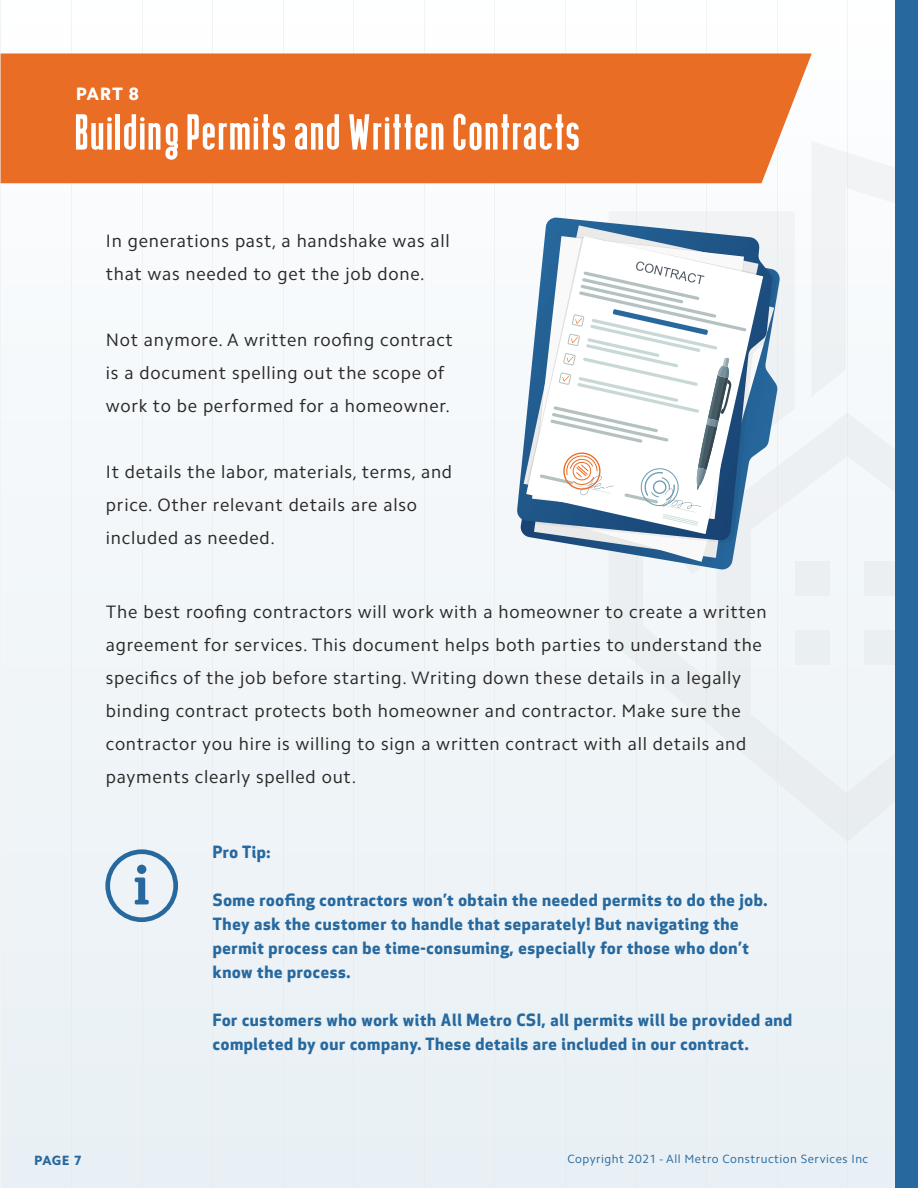
<style>
.page{position:relative;width:918px;height:1188px;background:#fff}
.page>*{position:absolute;margin:0;border:0;box-sizing:border-box;transform-origin:0 0}
.t1{font:500 54px "Devant";letter-spacing:.05em;color:#fff}
.t2{font:18px/33px "Camphor Pro";letter-spacing:.04em;color:#282828}
.t3{font:800 18px "Camphor Pro";color:#fff}
.t4{font:700 16.5px/24px "Apex New";letter-spacing:.04em;color:#27699e}
.t5{font:800 13.5px "Camphor Pro";color:#27699e}
.t6{font:12px "Camphor Pro";letter-spacing:.04em;color:#27699e}
</style>
<div class="page">
<div style="left:1px;top:0;width:917px;height:1188px;background:linear-gradient(to right,#f2f7f9,#eef4f7)"></div>
<hr style="left:1px;top:0;width:1px;height:1188px;background:#e6e7e8">
<hr style="left:71px;top:0;width:1px;height:1188px;background:#e6e7e8">
<hr style="left:142px;top:0;width:1px;height:1188px;background:#e6e7e8">
<hr style="left:212px;top:0;width:1px;height:1188px;background:#e6e7e8">
<hr style="left:283px;top:0;width:1px;height:1188px;background:#e6e7e8">
<hr style="left:353px;top:0;width:1px;height:1188px;background:#e6e7e8">
<hr style="left:424px;top:0;width:1px;height:1188px;background:#e6e7e8">
<hr style="left:495px;top:0;width:1px;height:1188px;background:#e6e7e8">
<hr style="left:565px;top:0;width:1px;height:1188px;background:#e6e7e8">
<hr style="left:636px;top:0;width:1px;height:1188px;background:#e6e7e8">
<hr style="left:706px;top:0;width:1px;height:1188px;background:#e6e7e8">
<hr style="left:777px;top:0;width:1px;height:1188px;background:#e6e7e8">
<hr style="left:847px;top:0;width:1px;height:1188px;background:#e6e7e8">
<svg style="left:609px;top:141px;width:286px;height:701px;fill:#f0f5f8"></svg>
<div style="left:895px;top:0;width:23px;height:1188px;background:#27699e"></div>
<svg style="left:520px;top:237px;width:260px;height:333px"></svg>
<svg style="left:525px;top:543px;width:249px;height:19px;fill:#f3f7f9"></svg>
<svg style="left:517px;top:218px;width:255px;height:323px"></svg>
<svg style="left:524px;top:225px;width:234px;height:297px"></svg>
<svg style="left:527px;top:236px;width:236px;height:320px"></svg>
<div style="left:1px;top:53px;width:811px;height:130px;background:#e96d24"></div>
<div style="left:105px;top:849px;width:73px;height:73px;background:#edf3f7"></div>
<p class="t3" style="left:76px;top:83px;width:65px">PART 8</p>
<h1 class="t1" style="left:76px;top:105px;width:506px">Building Permits and Written Contracts</h1>
<p class="t2" style="left:106px;top:225px;width:345px">In generations past, a handshake was all that was needed to get the job done.</p>
<p class="t2" style="left:106px;top:324px;width:349px">Not anymore. A written roofing contract is a document spelling out the scope of work to be performed for a homeowner.</p>
<p class="t2" style="left:106px;top:456px;width:348px">It details the labor, materials, terms, and price. Other relevant details are also included as needed.</p>
<p class="t2" style="left:106px;top:596px;width:662px">The best roofing contractors will work with a homeowner to create a written agreement for services. This document helps both parties to understand the specifics of the job before starting. Writing down these details in a legally binding contract protects both homeowner and contractor. Make sure the contractor you hire is willing to sign a written contract with all details and payments clearly spelled out.</p>
<p class="t4" style="left:213px;top:839px;width:59px">Pro Tip:</p>
<p class="t4" style="left:213px;top:887px;width:556px">Some roofing contractors won’t obtain the needed permits to do the job.<br>They ask the customer to handle that separately! But navigating the permit process can be time-consuming, especially for those who don’t know the process.</p>
<p class="t4" style="left:213px;top:1007px;width:581px">For customers who work with All Metro CSI, all permits will be provided and completed by our company. These details are included in our contract.</p>
<p class="t5" style="left:34px;top:1152px;width:49px">PAGE 7</p>
<p class="t6" style="left:568px;top:1152px;width:302px">Copyright 2021 - All Metro Construction Services Inc</p>
</div>
